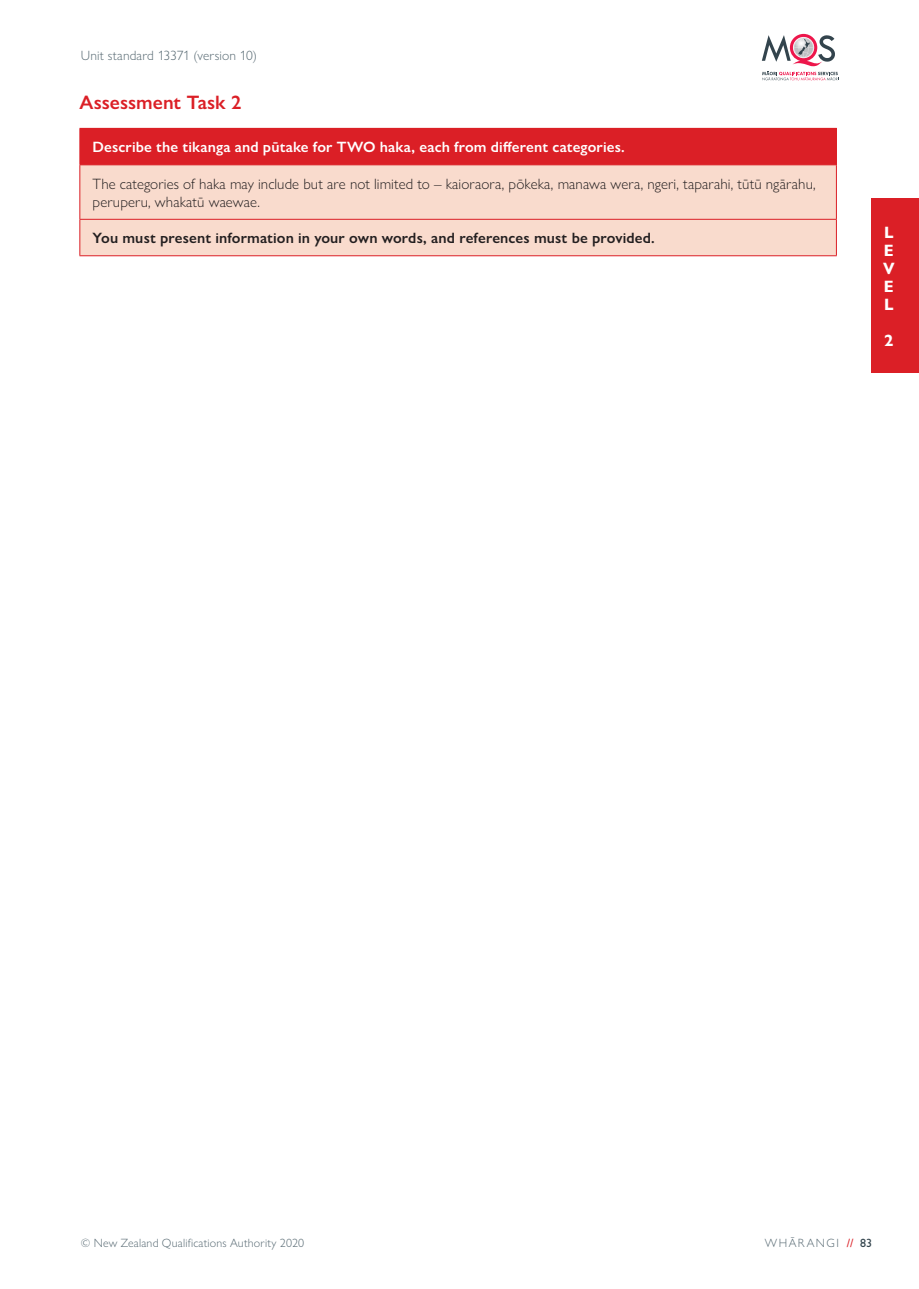
<style>
.page{position:relative;width:919px;height:1289px;background:#fff}
.page>*{position:absolute;margin:0;border:0;box-sizing:border-box;transform-origin:0 0}
.p_H2{font:600 19.5px "Gill Sans Nova";color:#db1f26}
.t1{font:700 16.5px/18px "Gill Sans Nova";color:#fff;text-align:justify}
.p_body{font:300 15px/18px "Gill Sans Nova";letter-spacing:.005em;color:#231f20}
.p_body-2{font:600 15px "Gill Sans Nova";letter-spacing:.01em;color:#231f20}
.p_body-3{font:600 15px "Gill Sans Nova";letter-spacing:.01em;color:#fff}
.t2{font:300 13.5px "Gill Sans Nova";letter-spacing:.01em;color:#586a73}
.t3{font:300 12px "Gill Sans Nova";letter-spacing:.015em;color:#586a73}
.t4{font:300 12px "Gill Sans Nova";letter-spacing:.125em;color:#586a73}
.s1{font-weight:500;color:#db1f26}
.s2{font-weight:500;color:#33444d}
</style>
<div class="page">
<div style="left:80px;top:128px;width:756px;height:37px;background:#db1f26"></div>
<div style="left:80px;top:165px;width:756px;height:90px;background:#f9dbcd"></div>
<hr style="left:79px;top:128px;width:757px;height:1px;background:#db1f26">
<hr style="left:79px;top:129px;width:1px;height:35px;background:#db1f26">
<hr style="left:836px;top:129px;width:1px;height:35px;background:#db1f26">
<hr style="left:79px;top:164px;width:757px;height:1px;background:#db1f26">
<hr style="left:79px;top:165px;width:1px;height:54px;background:#db1f26">
<hr style="left:836px;top:165px;width:1px;height:54px;background:#db1f26">
<hr style="left:79px;top:219px;width:757px;height:1px;background:#db1f26">
<hr style="left:79px;top:220px;width:1px;height:35px;background:#db1f26">
<hr style="left:836px;top:220px;width:1px;height:35px;background:#db1f26">
<hr style="left:79px;top:255px;width:757px;height:1px;background:#db1f26">
<svg style="left:761px;top:34px;width:77px;height:46px"></svg>
<div style="left:871px;top:199px;width:47px;height:174px;background:#db1f26"></div>
<p class="t2" style="left:81px;top:47px;width:178px">Unit standard 13371 (version 10)</p>
<p class="p_H2" style="left:79px;top:91px;width:163px">Assessment Task 2</p>
<p class="p_body-3" style="left:93px;top:138px;width:533px">Describe the tikanga and pūtake for TWO haka, each from different categories.</p>
<p class="p_body" style="left:93px;top:174px;width:724px">The categories of haka may include but are not limited to – kaioraora, pōkeka, manawa wera, ngeri, taparahi, tūtū ngārahu, peruperu, whakatū waewae.</p>
<p class="p_body-2" style="left:93px;top:229px;width:563px">You must present information in your own words, and references must be provided.</p>
<p class="t1" style="left:883px;top:224px;width:13px">L E V E L</p>
<p class="t1" style="left:884px;top:332px;width:11px">2</p>
<p class="t3" style="left:81px;top:1235px;width:225px">© New Zealand Qualifications Authority 2020</p>
<p class="t4" style="left:764px;top:1235px;width:109px">WHĀRANGI <span class="s1">//</span> <span class="s2">83</span></p>
</div>
